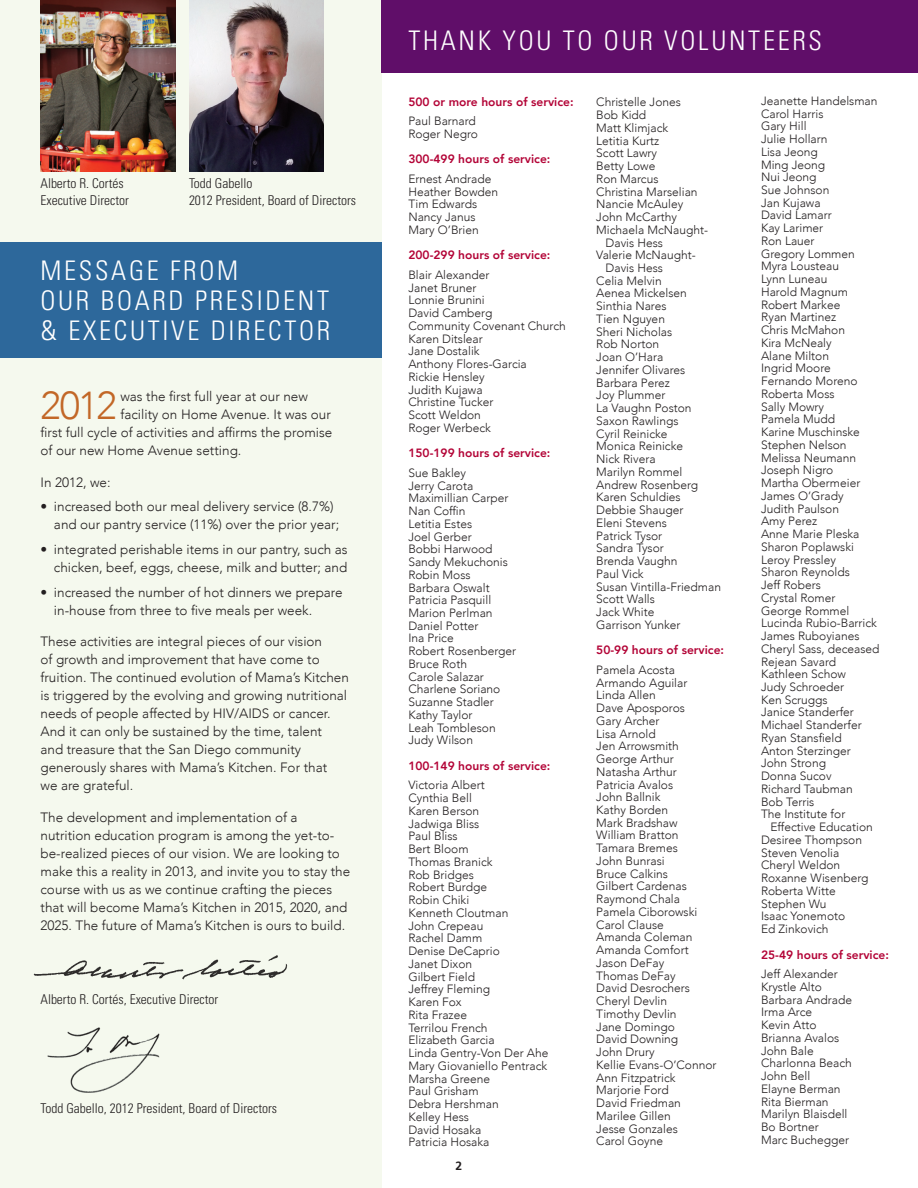
<style>
.page{position:relative;width:918px;height:1188px;background:#fff}
.page>*{position:absolute;margin:0;border:0;box-sizing:border-box;transform-origin:0 0}
.t1{font:300 38.85px "Avenir";color:#c26727}
.t2{font:300 condensed 27px/30px "Univers";letter-spacing:.1em;color:#fff}
.t3{font:300 13.5px/18px "Avenir";color:#231f20}
.t4{font:300 condensed 13.5px/16.2px "Univers";color:#231f20}
.t5{font:300 12px/12.8px "Avenir";color:#231f20}
.t6{font:800 12px "Avenir";color:#b30437}
.t7{font:700 12px "Frutiger";color:#231f20}
</style>
<div class="page">
<div style="left:0;top:0;width:382px;height:1188px;background:#f5f9ee"></div>
<div style="left:0;top:242px;width:382px;height:116px;background:#2d689b"></div>
<img style="left:33px;top:955px;width:255px;height:25px">
<img style="left:40px;top:0;width:136px;height:171px">
<img style="left:47px;top:1027px;width:113px;height:66px">
<img style="left:189px;top:0;width:135px;height:171px">
<div style="left:382px;top:0;width:536px;height:73px;background:#600e69"></div>
<p class="t4" style="left:40px;top:175px;width:90px">Alberto R. Cortés<br>Executive Director</p>
<p class="t4" style="left:189px;top:175px;width:169px">Todd Gabello<br>2012 President, Board of Directors</p>
<h2 class="t2" style="left:40px;top:255px;width:291px">message from<br>our board President &amp; executive director</h2>
<h1 class="t1" style="left:40px;top:383px;width:78px">2012</h1>
<p class="t3" style="left:120px;top:387px;width:189px">was the first full year at our new</p>
<p class="t3" style="left:120px;top:405px;width:212px">facility on Home Avenue. It was our</p>
<p class="t3" style="left:40px;top:423px;width:293px">first full cycle of activities and affirms the promise</p>
<p class="t3" style="left:40px;top:441px;width:202px">of our new Home Avenue setting.</p>
<p class="t3" style="left:40px;top:473px;width:72px">In 2012, we:</p>
<p class="t3" style="left:54px;top:498px;width:287px;text-indent:-14px">• increased both our meal delivery service (8.7%) and our pantry service (11%) over the prior year;</p>
<p class="t3" style="left:40px;top:540px;width:309px;text-align:right">• integrated perishable items in our pantry, such as chicken, beef, eggs, cheese, milk and butter; and</p>
<p class="t3" style="left:54px;top:583px;width:290px;text-indent:-14px">• increased the number of hot dinners we prepare in-house from three to five meals per week.</p>
<p class="t3" style="left:40px;top:633px;width:310px">These activities are integral pieces of our vision<br>of growth and improvement that have come to fruition. The continued evolution of Mama’s Kitchen is triggered by the evolving and growing nutritional needs of people affected by HIV/AIDS or cancer.<br>And it can only be sustained by the time, talent<br>and treasure that the San Diego community generously shares with Mama’s Kitchen. For that<br>we are grateful.</p>
<p class="t3" style="left:40px;top:808px;width:311px">The development and implementation of a nutrition education program is among the yet-to&shy;be-realized pieces of our vision. We are looking to make this a reality in 2013, and invite you to stay the course with us as we continue crafting the pieces that will become Mama’s Kitchen in 2015, 2020, and 2025. The future of Mama’s Kitchen is ours to build.</p>
<p class="t4" style="left:40px;top:991px;width:179px">Alberto R. Cortés, Executive Director</p>
<p class="t4" style="left:40px;top:1100px;width:238px">Todd Gabello, 2012 President, Board of Directors</p>
<h2 class="t2" style="left:408px;top:25px;width:415px">Thank you to our volunteers</h2>
<p class="t6" style="left:408px;top:91px;width:167px">500 or more hours of service:</p>
<p class="t5" style="left:408px;top:115px;width:71px">Paul Barnard<br>Roger Negro</p>
<p class="t6" style="left:408px;top:148px;width:144px">300-499 hours of service:</p>
<p class="t5" style="left:408px;top:172px;width:91px">Ernest Andrade<br>Heather Bowden<br>Tim Edwards<br>Nancy Janus<br>Mary O’Brien</p>
<p class="t6" style="left:408px;top:244px;width:144px">200-299 hours of service:</p>
<p class="t5" style="left:408px;top:268px;width:159px">Blair Alexander<br>Janet Bruner<br>Lonnie Brunini<br>David Camberg<br>Community Covenant Church<br>Karen Ditslear<br>Jane Dostalik<br>Anthony Flores-Garcia<br>Rickie Hensley<br>Judith Kujawa<br>Christine Tucker<br>Scott Weldon<br>Roger Werbeck</p>
<p class="t6" style="left:408px;top:442px;width:144px">150-199 hours of service:</p>
<p class="t5" style="left:408px;top:466px;width:109px">Sue Bakley<br>Jerry Carota<br>Maximillian Carper<br>Nan Coffin<br>Letitia Estes<br>Joel Gerber<br>Bobbi Harwood<br>Sandy Mekuchonis<br>Robin Moss<br>Barbara Oswalt<br>Patricia Pasquill<br>Marion Perlman<br>Daniel Potter<br>Ina Price<br>Robert Rosenberger<br>Bruce Roth<br>Carole Salazar<br>Charlene Soriano<br>Suzanne Stadler<br>Kathy Taylor<br>Leah Tombleson<br>Judy Wilson</p>
<p class="t6" style="left:408px;top:755px;width:144px">100-149 hours of service:</p>
<p class="t5" style="left:408px;top:779px;width:142px">Victoria Albert<br>Cynthia Bell<br>Karen Berson<br>Jadwiga Bliss<br>Paul Bliss<br>Bert Bloom<br>Thomas Branick<br>Rob Bridges<br>Robert Burdge<br>Robin Chiki<br>Kenneth Cloutman<br>John Crepeau<br>Rachel Damm<br>Denise DeCaprio<br>Janet Dixon<br>Gilbert Field<br>Jeffrey Fleming<br>Karen Fox<br>Rita Frazee<br>Terrilou French<br>Elizabeth Garcia<br>Linda Gentry-Von Der Ahe<br>Mary Giovaniello Pentrack<br>Marsha Greene<br>Paul Grisham<br>Debra Hershman<br>Kelley Hess<br>David Hosaka<br>Patricia Hosaka</p>
<p class="t7" style="left:456px;top:1159px;width:8px">2</p>
<p class="t5" style="left:596px;top:96px;width:86px">Christelle Jones</p>
<p class="t5" style="left:596px;top:109px;width:52px">Bob Kidd</p>
<p class="t5" style="left:596px;top:121px;width:74px">Matt Klimjack</p>
<p class="t5" style="left:596px;top:134px;width:64px">Letitia Kurtz</p>
<p class="t5" style="left:596px;top:147px;width:62px">Scott Lawry</p>
<p class="t5" style="left:596px;top:160px;width:61px">Betty Lowe</p>
<p class="t5" style="left:596px;top:172px;width:64px">Ron Marcus</p>
<p class="t5" style="left:596px;top:185px;width:103px">Christina Marselian</p>
<p class="t5" style="left:596px;top:198px;width:89px">Nancie McAuley</p>
<p class="t5" style="left:596px;top:211px;width:82px">John McCarthy</p>
<p class="t5" style="left:596px;top:223px;width:113px">Michaela McNaught-</p>
<p class="t5" style="left:606px;top:236px;width:59px">Davis Hess</p>
<p class="t5" style="left:596px;top:249px;width:101px">Valerie McNaught-</p>
<p class="t5" style="left:606px;top:262px;width:59px">Davis Hess</p>
<p class="t5" style="left:596px;top:274px;width:67px">Celia Melvin</p>
<p class="t5" style="left:596px;top:287px;width:92px">Aenea Mickelsen</p>
<p class="t5" style="left:596px;top:300px;width:72px">Sinthia Nares</p>
<p class="t5" style="left:596px;top:312px;width:70px">Tien Nguyen</p>
<p class="t5" style="left:596px;top:325px;width:78px">Sheri Nicholas</p>
<p class="t5" style="left:596px;top:338px;width:64px">Rob Norton</p>
<p class="t5" style="left:596px;top:351px;width:69px">Joan O’Hara</p>
<p class="t5" style="left:596px;top:363px;width:91px">Jennifer Olivares</p>
<p class="t5" style="left:596px;top:376px;width:75px">Barbara Perez</p>
<p class="t5" style="left:596px;top:389px;width:71px">Joy Plummer</p>
<p class="t5" style="left:596px;top:402px;width:97px">La Vaughn Poston</p>
<p class="t5" style="left:596px;top:414px;width:84px">Saxon Rawlings</p>
<p class="t5" style="left:596px;top:427px;width:73px">Cyril Reinicke</p>
<p class="t5" style="left:596px;top:440px;width:88px">Monica Reinicke</p>
<p class="t5" style="left:596px;top:453px;width:61px">Nick Rivera</p>
<p class="t5" style="left:596px;top:465px;width:88px">Marilyn Rommel</p>
<p class="t5" style="left:596px;top:478px;width:104px">Andrew Rosenberg</p>
<p class="t5" style="left:596px;top:491px;width:86px">Karen Schuldies</p>
<p class="t5" style="left:596px;top:504px;width:89px">Debbie Shauger</p>
<p class="t5" style="left:596px;top:516px;width:72px">Eleni Stevens</p>
<p class="t5" style="left:596px;top:529px;width:67px">Patrick Tysor</p>
<p class="t5" style="left:596px;top:542px;width:69px">Sandra Tysor</p>
<p class="t5" style="left:596px;top:555px;width:83px">Brenda Vaughn</p>
<p class="t5" style="left:596px;top:567px;width:49px">Paul Vick</p>
<p class="t5" style="left:596px;top:580px;width:126px">Susan Vintilla-Friedman</p>
<p class="t5" style="left:596px;top:593px;width:60px">Scott Walls</p>
<p class="t5" style="left:596px;top:606px;width:60px">Jack White</p>
<p class="t5" style="left:596px;top:618px;width:86px">Garrison Yunker</p>
<p class="t6" style="left:596px;top:639px;width:129px">50-99 hours of service:</p>
<p class="t5" style="left:596px;top:663px;width:122px">Pamela Acosta<br>Armando Aguilar<br>Linda Allen<br>Dave Aposporos<br>Gary Archer<br>Lisa Arnold<br>Jen Arrowsmith<br>George Arthur<br>Natasha Arthur<br>Patricia Avalos<br>John Ballnik<br>Kathy Borden<br>Mark Bradshaw<br>William Bratton<br>Tamara Bremes<br>John Bunrasi<br>Bruce Calkins<br>Gilbert Cardenas<br>Raymond Chala<br>Pamela Ciborowski<br>Carol Clause<br>Amanda Coleman<br>Amanda Comfort<br>Jason DeFay<br>Thomas DeFay<br>David Desrochers<br>Cheryl Devlin<br>Timothy Devlin<br>Jane Domingo<br>David Downing<br>John Drury<br>Kellie Evans-O’Connor<br>Ann Fitzpatrick<br>Marjorie Ford<br>David Friedman<br>Marilee Gillen<br>Jesse Gonzales<br>Carol Goyne</p>
<p class="t5" style="left:761px;top:94px;width:120px">Jeanette Handelsman<br>Carol Harris<br>Gary Hill<br>Julie Hollarn<br>Lisa Jeong<br>Ming Jeong<br>Nui Jeong<br>Sue Johnson<br>Jan Kujawa<br>David Lamarr<br>Kay Larimer<br>Ron Lauer<br>Gregory Lommen<br>Myra Lousteau<br>Lynn Luneau<br>Harold Magnum<br>Robert Markee<br>Ryan Martinez<br>Chris McMahon<br>Kira McNealy<br>Alane Milton<br>Ingrid Moore<br>Fernando Moreno<br>Roberta Moss<br>Sally Mowry<br>Pamela Mudd<br>Karine Muschinske<br>Stephen Nelson<br>Melissa Neumann<br>Joseph Nigro<br>Martha Obermeier<br>James O’Grady<br>Judith Paulson<br>Amy Perez<br>Anne Marie Pleska<br>Sharon Poplawski<br>Leroy Pressley<br>Sharon Reynolds<br>Jeff Robers<br>Crystal Romer<br>George Rommel<br>Lucinda Rubio-Barrick<br>James Ruboyianes<br>Cheryl Sass, deceased<br>Rejean Savard<br>Kathleen Schow<br>Judy Schroeder<br>Ken Scruggs<br>Janice Standerfer<br>Michael Standerfer<br>Ryan Stansfield<br>Anton Sterzinger<br>John Strong<br>Donna Sucov<br>Richard Taubman<br>Bob Terris<br>The Institute for</p>
<p class="t5" style="left:761px;top:821px;width:113px;text-indent:9px">Effective Education<br>Desiree Thompson<br>Steven Venolia<br>Cheryl Weldon<br>Roxanne Wisenberg<br>Roberta Witte<br>Stephen Wu<br>Isaac Yonemoto<br>Ed Zinkovich</p>
<p class="t6" style="left:761px;top:944px;width:129px">25-49 hours of service:</p>
<p class="t5" style="left:761px;top:968px;width:93px">Jeff Alexander<br>Krystle Alto<br>Barbara Andrade<br>Irma Arce<br>Kevin Atto<br>Brianna Avalos<br>John Bale<br>Charlonna Beach<br>John Bell<br>Elayne Berman<br>Rita Bierman<br>Marilyn Blaisdell<br>Bo Bortner<br>Marc Buchegger</p>
</div>
